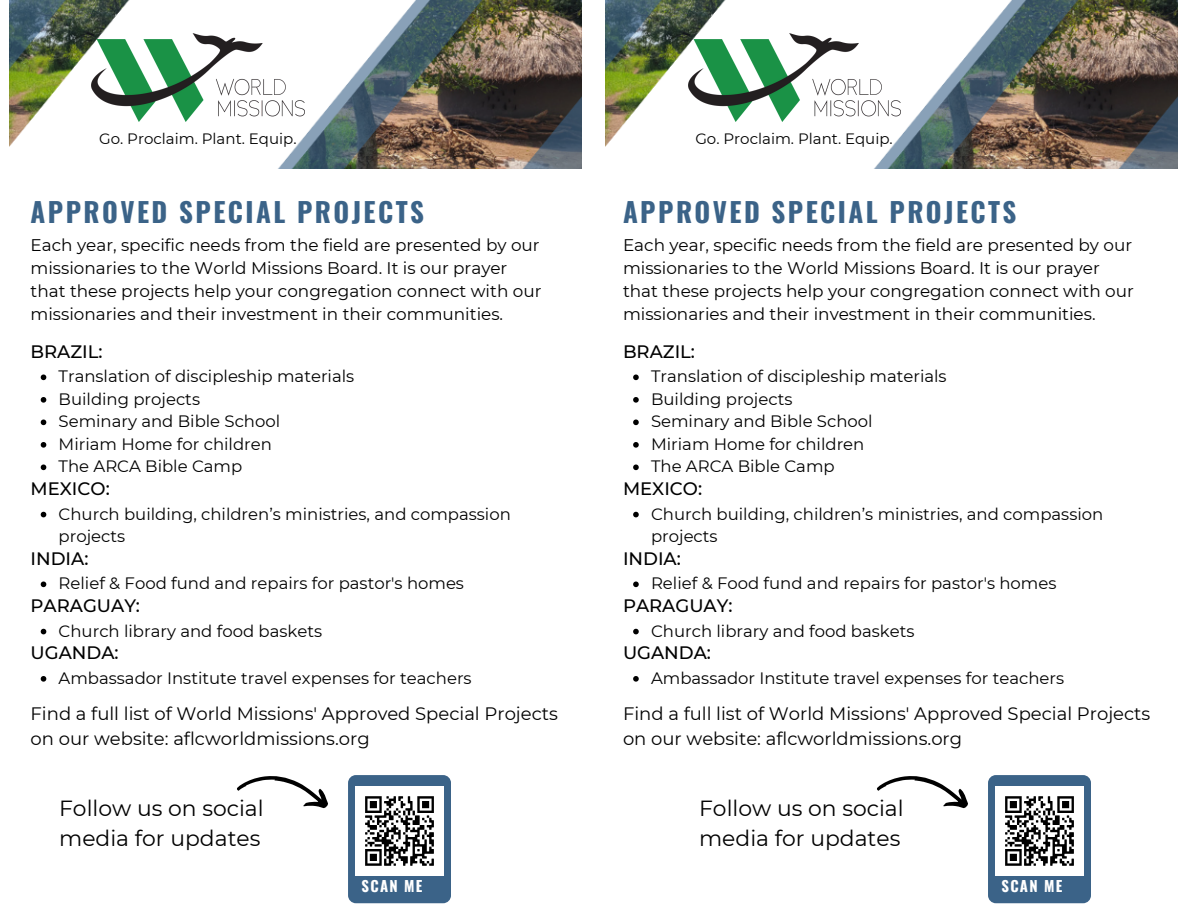
<style>
.page{position:relative;width:1188px;height:918px;background:#fff}
.page>*{position:absolute;margin:0;border:0;box-sizing:border-box;transform-origin:0 0}
.t1{font:700 27px "Oswald";letter-spacing:.09em;color:#3b6388}
.t2{font:21.9px/30.3px "Montserrat";color:#000}
.t3{font:18px/24.8px "Montserrat";color:#000}
.t4{font:500 18px "Montserrat";color:#000}
.t5{font:16.8px/23.1px "Montserrat";color:#000}
.t6{font:16.5px/22.5px "Montserrat";color:#000}
.t7{font:15px "Montserrat";color:#000}
.t8{font:700 14.7px "Oswald";letter-spacing:.09em;color:#fff}
</style>
<div class="page">
<svg style="left:633px;top:375px;width:6px;height:5px"></svg>
<svg style="left:633px;top:397px;width:6px;height:6px"></svg>
<svg style="left:633px;top:420px;width:6px;height:5px"></svg>
<svg style="left:633px;top:442px;width:6px;height:6px"></svg>
<svg style="left:633px;top:465px;width:6px;height:5px"></svg>
<svg style="left:633px;top:512px;width:6px;height:5px"></svg>
<svg style="left:633px;top:582px;width:6px;height:5px"></svg>
<svg style="left:633px;top:629px;width:6px;height:5px"></svg>
<svg style="left:633px;top:676px;width:6px;height:6px"></svg>
<img style="left:9px;top:0;width:573px;height:169px">
<img style="left:92px;top:34px;width:212px;height:88px">
<img style="left:605px;top:0;width:573px;height:169px">
<img style="left:688px;top:34px;width:213px;height:88px">
<div style="left:348px;top:775px;width:103px;height:128px;background:#3b6388;border-radius:8px"></div>
<img style="left:355px;top:786px;width:89px;height:89px">
<svg style="left:237px;top:776px;width:91px;height:33px"></svg>
<div style="left:988px;top:775px;width:103px;height:128px;background:#3b6388;border-radius:8px"></div>
<img style="left:995px;top:786px;width:89px;height:89px">
<svg style="left:877px;top:776px;width:91px;height:33px"></svg>
<svg style="left:41px;top:375px;width:5px;height:5px"></svg>
<svg style="left:41px;top:397px;width:5px;height:6px"></svg>
<svg style="left:41px;top:420px;width:5px;height:5px"></svg>
<svg style="left:41px;top:442px;width:5px;height:6px"></svg>
<svg style="left:41px;top:465px;width:5px;height:5px"></svg>
<svg style="left:41px;top:512px;width:5px;height:5px"></svg>
<svg style="left:41px;top:582px;width:5px;height:5px"></svg>
<svg style="left:41px;top:629px;width:5px;height:5px"></svg>
<svg style="left:41px;top:676px;width:5px;height:6px"></svg>
<p class="t7" style="left:99px;top:129px;width:199px">Go. Proclaim. Plant. Equip.</p>
<p class="t7" style="left:695px;top:129px;width:199px">Go. Proclaim. Plant. Equip.</p>
<h1 class="t1" style="left:31px;top:191px;width:395px">APPROVED SPECIAL PROJECTS</h1>
<p class="t5" style="left:31px;top:233px;width:512px">Each year, specific needs from the field are presented by our missionaries to the World Missions Board. It is our prayer that these projects help your congregation connect with our missionaries and their investment in their communities.</p>
<p class="t4" style="left:31px;top:340px;width:74px">BRAZIL:</p>
<p class="t6" style="left:59px;top:365px;width:297px">Translation of discipleship materials<br>Building projects<br>Seminary and Bible School<br>Miriam Home for children<br>The ARCA Bible Camp</p>
<p class="t6" style="left:59px;top:502px;width:454px">Church building, children’s ministries, and compassion projects</p>
<p class="t6" style="left:59px;top:572px;width:407px">Relief &amp; Food fund and repairs for pastor's homes</p>
<p class="t6" style="left:59px;top:619px;width:265px">Church library and food baskets</p>
<p class="t6" style="left:59px;top:667px;width:415px">Ambassador Institute travel expenses for teachers</p>
<p class="t4" style="left:31px;top:477px;width:81px">MEXICO:</p>
<p class="t4" style="left:31px;top:547px;width:59px">INDIA:</p>
<p class="t4" style="left:31px;top:594px;width:111px">PARAGUAY:</p>
<p class="t4" style="left:31px;top:642px;width:90px">UGANDA:</p>
<p class="t3" style="left:31px;top:701px;width:529px">Find a full list of World Missions' Approved Special Projects on our website: aflcworldmissions.org</p>
<h2 class="t2" style="left:59px;top:793px;width:206px">Follow us on social media for updates</h2>
<p class="t8" style="left:361px;top:875px;width:63px">SCAN ME</p>
<h1 class="t1" style="left:623px;top:191px;width:395px">APPROVED SPECIAL PROJECTS</h1>
<p class="t5" style="left:623px;top:233px;width:512px">Each year, specific needs from the field are presented by our missionaries to the World Missions Board. It is our prayer that these projects help your congregation connect with our missionaries and their investment in their communities.</p>
<p class="t4" style="left:623px;top:340px;width:74px">BRAZIL:</p>
<p class="t6" style="left:651px;top:365px;width:297px">Translation of discipleship materials<br>Building projects<br>Seminary and Bible School<br>Miriam Home for children<br>The ARCA Bible Camp</p>
<p class="t6" style="left:651px;top:502px;width:454px">Church building, children’s ministries, and compassion projects</p>
<p class="t6" style="left:651px;top:572px;width:407px">Relief &amp; Food fund and repairs for pastor's homes</p>
<p class="t6" style="left:651px;top:619px;width:265px">Church library and food baskets</p>
<p class="t6" style="left:651px;top:667px;width:415px">Ambassador Institute travel expenses for teachers</p>
<p class="t4" style="left:623px;top:477px;width:81px">MEXICO:</p>
<p class="t4" style="left:623px;top:547px;width:59px">INDIA:</p>
<p class="t4" style="left:623px;top:594px;width:111px">PARAGUAY:</p>
<p class="t4" style="left:623px;top:642px;width:90px">UGANDA:</p>
<p class="t3" style="left:623px;top:701px;width:529px">Find a full list of World Missions' Approved Special Projects on our website: aflcworldmissions.org</p>
<h2 class="t2" style="left:699px;top:793px;width:206px">Follow us on social media for updates</h2>
<p class="t8" style="left:1001px;top:875px;width:63px">SCAN ME</p>
</div>
